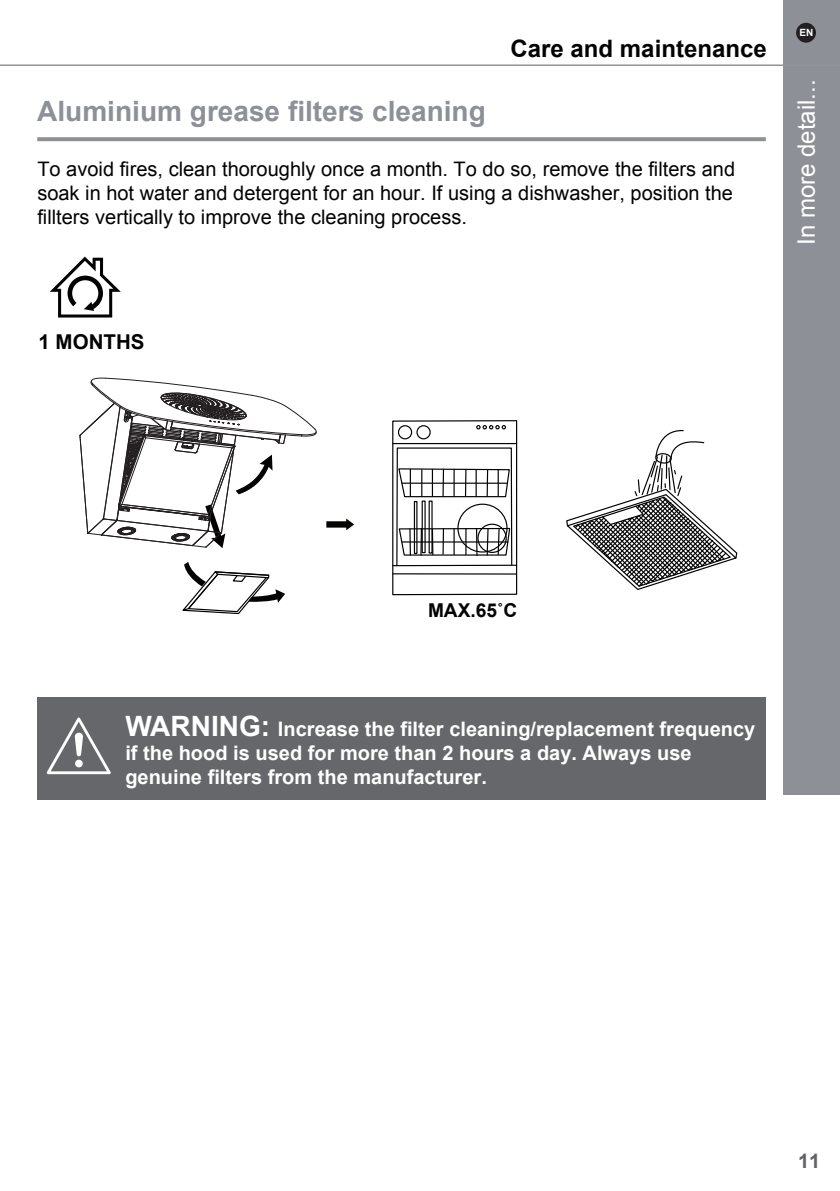
<style>
.page{position:relative;width:840px;height:1191px;background:#fff}
.page>*{position:absolute;margin:0;border:0;box-sizing:border-box;transform-origin:0 0}
.t1{font:700 28px "Arial";color:#8e9097}
.t2{font:700 24px "Arial";color:#030303}
.t3{font:24px "Arial";color:#fff}
.t4{font:700 20.4px "Arial";color:#030303}
.t5{font:20px/24px "Arial";color:#030303;text-align:justify}
.t6{font:700 20px/24px "Arial";color:#fff}
.t7{font:700 20px "Arial";color:#636366}
.t8{font:700 19.2px "Arial";color:#030303}
.t9{font:700 10px "Arial";color:#fff}
.s1{font-size:28px}
</style>
<div class="page">
<div style="left:782px;top:0;width:57px;height:794px;background:#8d9097"></div>
<hr style="left:0;top:64px;width:839px;height:2px;background:#939598">
<svg style="left:37px;top:137px;width:728px;height:4px;fill:#8e9097"></svg>
<div style="left:795px;top:23px;width:20px;height:20px;background:#231f20;border-radius:50%"></div>
<svg style="left:50px;top:256px;width:71px;height:61px"></svg>
<div style="left:37px;top:697px;width:728px;height:103px;background:#65676a"></div>
<svg style="left:46px;top:717px;width:65px;height:58px"></svg>
<div style="left:75px;top:759px;width:8px;height:8px;background:#fff;border-radius:50%"></div>
<svg style="left:182px;top:562px;width:103px;height:53px"></svg>
<svg style="left:79px;top:377px;width:238px;height:171px"></svg>
<svg style="left:566px;top:430px;width:171px;height:160px"></svg>
<svg style="left:392px;top:420px;width:125px;height:176px"></svg>
<svg style="left:326px;top:518px;width:28px;height:12px"></svg>
<h1 class="t1" style="left:37px;top:93px;width:450px">Aluminium grease filters cleaning</h1>
<p class="t2" style="left:510px;top:33px;width:258px">Care and maintenance</p>
<p class="t5" style="left:37px;top:158px;width:699px">To avoid fires, clean thoroughly once a month. To do so, remove the filters and soak in hot water and detergent for an hour. If using a dishwasher, position the fillters vertically to improve the cleaning process.</p>
<p class="t9" style="left:799px;top:26px;width:15px">EN</p>
<p class="t3" style="left:790px;top:245px;width:167px;rotate:-90deg">In more detail...</p>
<p class="t4" style="left:38px;top:328px;width:107px">1 MONTHS</p>
<p class="t8" style="left:428px;top:597px;width:91px">MAX.65˚C</p>
<p class="t6" style="left:125px;top:718px;width:631px"><span class="s1">WARNING:</span> Increase the filter cleaning/replacement frequency if the hood is used for more than 2 hours a day. Always use genuine filters from the manufacturer.</p>
<p class="t7" style="left:797px;top:1148px;width:24px">11</p>
</div>
